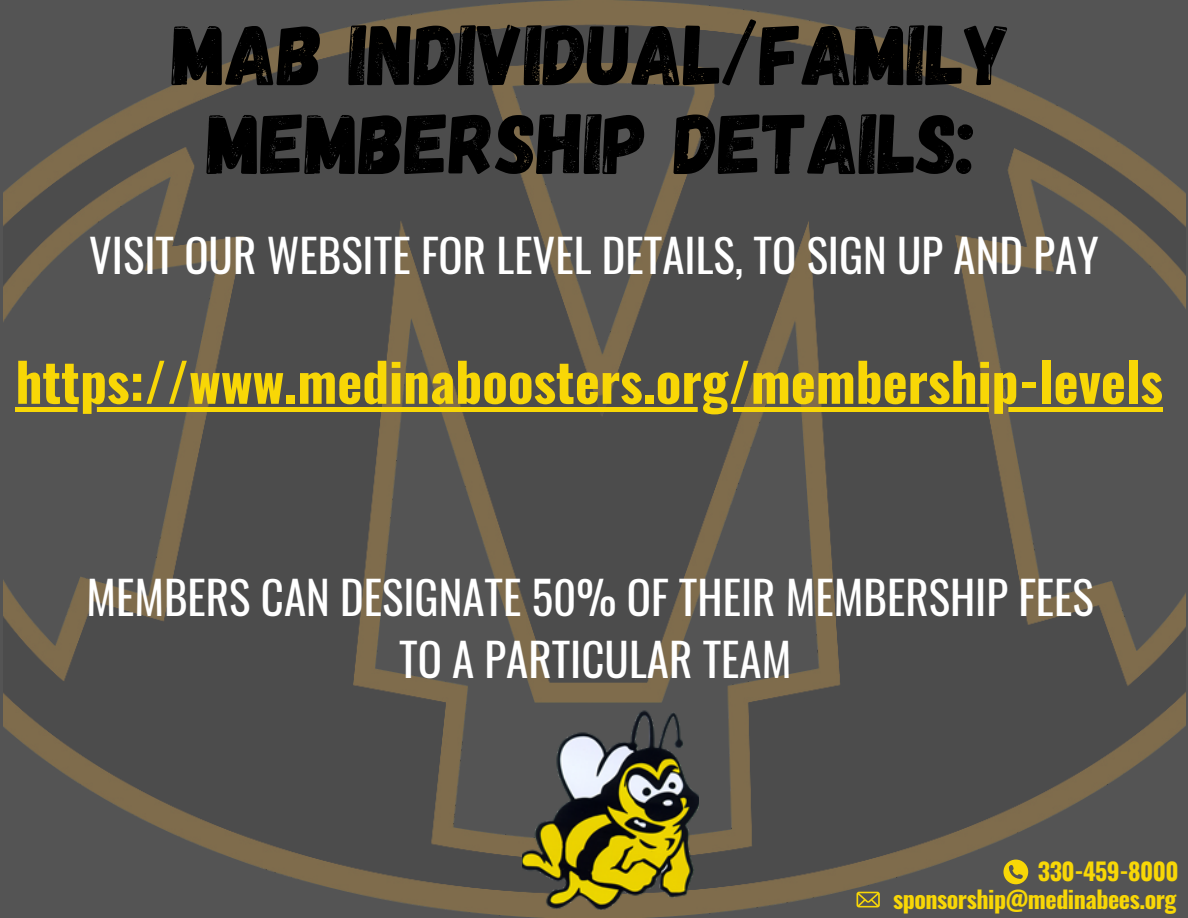
<style>
.page{position:relative;width:1188px;height:918px;background:#fff}
.page>*{position:absolute;margin:0;border:0;box-sizing:border-box;transform-origin:0 0}
.t1{font:85.5px "Gagalin";color:#000}
.t2{font:700 53.1px "Oswald";color:#f8d706}
.t3{font:45px "Oswald";color:#fff}
.t4{font:700 24px "Oswald";letter-spacing:-.02em;color:#f8d706}
</style>
<div class="page">
<img style="left:3px;top:0;width:1182px;height:918px">
<svg style="left:857px;top:892px;width:23px;height:15px"></svg>
<svg style="left:1003px;top:860px;width:25px;height:24px"></svg>
<div style="left:15px;top:407px;width:1148px;height:5px;background:#f8d706"></div>
<img style="left:523px;top:705px;width:175px;height:209px">
<p class="t1" style="left:172px;top:-1px;width:840px">MAB INDIVIDUAL/FAMILY</p>
<p class="t1" style="left:207px;top:88px;width:770px">MEMBERSHIP DETAILS:</p>
<p class="t3" style="left:89px;top:220px;width:1011px">VISIT OUR WEBSITE FOR LEVEL DETAILS, TO SIGN UP AND PAY</p>
<p class="t2" style="left:15px;top:340px;width:1149px">https://www.medinaboosters.org/membership-levels</p>
<p class="t3" style="left:86px;top:562px;width:1009px">MEMBERS CAN DESIGNATE 50% OF THEIR MEMBERSHIP FEES</p>
<p class="t3" style="left:399px;top:624px;width:394px">TO A PARTICULAR TEAM</p>
<p class="t4" style="left:1038px;top:853px;width:142px">330-459-8000</p>
<p class="t4" style="left:893px;top:881px;width:285px">sponsorship@medinabees.org</p>
</div>
